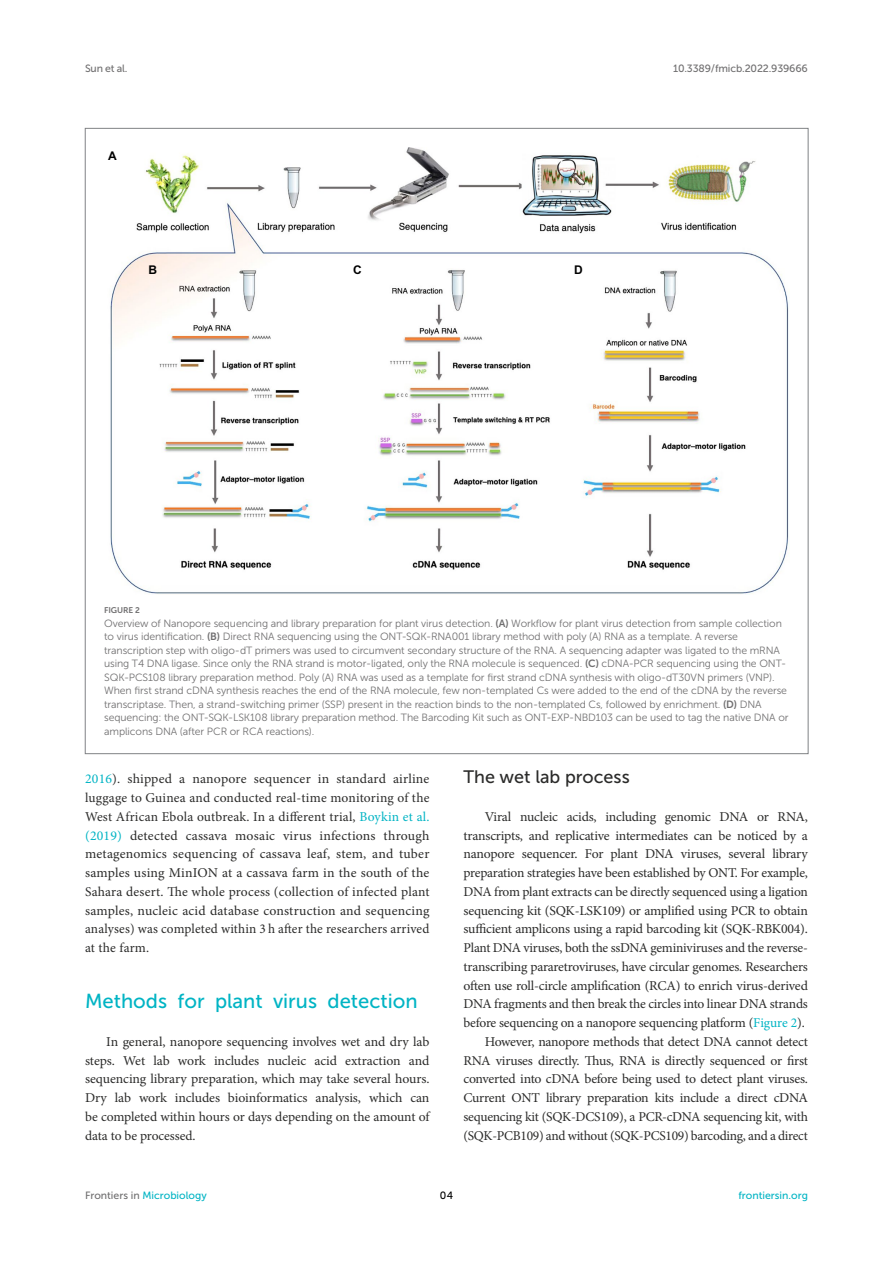
<style>
.page{position:relative;width:893px;height:1263px;background:#fff}
.page>*{position:absolute;margin:0;border:0;box-sizing:border-box;transform-origin:0 0}
.HEAD_1{font:20.25px "Museo Sans 500";color:#00b4c4}
.HEAD_2{font:18px "Museo Sans 500";color:#2b2b2a}
.TEXT_FLUSH{font:13.5px/18.8px "Minion Pro";letter-spacing:-.015em;color:#2b2b2a;text-align:justify}
.TEXT{font:13.5px/18.8px "Minion Pro";letter-spacing:-.005em;color:#2b2b2a;text-align:justify}
.t1{font:700 12px "Arial";color:#000}
.FIG_LEG{font:10.5px/13.5px "Museo Sans 300";letter-spacing:-.01em;color:#706f70}
.t2{font:10.5px "Museo Sans 500";color:#00b4c4}
.t3{font:10.5px "Museo Sans 500";letter-spacing:-.015em;color:#706f70}
.t4{font:10.5px "Museo Sans 500";color:#000}
.FIG_HD{font:8.25px "Museo Sans 700";letter-spacing:-.01em;color:#706f70}
.s1{font-family:"Museo Sans 700"}
.s2{color:#00b4c4}
.s3{color:#706f70}
</style>
<div class="page">
<img style="left:110px;top:147px;width:679px;height:447px">
<p class="t3" style="left:85px;top:63px;width:44px">Sun et al.</p>
<p class="t3" style="left:673px;top:63px;width:136px">10.3389/fmicb.2022.939666</p>
<p class="t1" style="left:108px;top:147px;width:10px">A</p>
<p class="t1" style="left:149px;top:262px;width:10px">B</p>
<p class="t1" style="left:353px;top:262px;width:10px">C</p>
<p class="t1" style="left:574px;top:262px;width:10px">D</p>
<p class="FIG_HD" style="left:104px;top:606px;width:37px">FIGURE 2</p>
<p class="FIG_LEG" style="left:104px;top:616px;width:686px">Overview of Nanopore sequencing and library preparation for plant virus detection. <span class="s1">(A)</span> Workflow for plant virus detection from sample collection to virus identification. <span class="s1">(B)</span> Direct RNA sequencing using the ONT-SQK-RNA001 library method with poly (A) RNA as a template. A reverse transcription step with oligo-dT primers was used to circumvent secondary structure of the RNA. A sequencing adapter was ligated to the mRNA using T4 DNA ligase. Since only the RNA strand is motor-ligated, only the RNA molecule is sequenced. <span class="s1">(C)</span> cDNA-PCR sequencing using the ONT-SQK-PCS108 library preparation method. Poly (A) RNA was used as a template for first strand cDNA synthesis with oligo-dT30VN primers (VNP).<br>When first strand cDNA synthesis reaches the end of the RNA molecule, few non-templated Cs were added to the end of the cDNA by the reverse transcriptase. Then, a strand-switching primer (SSP) present in the reaction binds to the non-templated Cs, followed by enrichment. <span class="s1">(D)</span> DNA sequencing: the ONT-SQK-LSK108 library preparation method. The Barcoding Kit such as ONT-EXP-NBD103 can be used to tag the native DNA or amplicons DNA (after PCR or RCA reactions).</p>
<p class="TEXT" style="left:85px;top:770px;width:346px"><span class="s2">2016</span>). shipped a nanopore sequencer in standard airline luggage to Guinea and conducted real-time monitoring of the West African Ebola outbreak. In a different trial, <span class="s2">Boykin et al. (2019)</span> detected cassava mosaic virus infections through metagenomics sequencing of cassava leaf, stem, and tuber samples using MinION at a cassava farm in the south of the Sahara desert. The whole process (collection of infected plant samples, nucleic acid database construction and sequencing analyses) was completed within 3 h after the researchers arrived at the farm.</p>
<p class="HEAD_1" style="left:85px;top:990px;width:334px">Methods for plant virus detection</p>
<p class="TEXT_FLUSH" style="left:85px;top:1032px;width:346px;text-indent:21px">In general, nanopore sequencing involves wet and dry lab steps. Wet lab work includes nucleic acid extraction and sequencing library preparation, which may take several hours.<br>Dry lab work includes bioinformatics analysis, which can be completed within hours or days depending on the amount of data to be processed.</p>
<p class="HEAD_2" style="left:463px;top:767px;width:168px">The wet lab process</p>
<p class="TEXT_FLUSH" style="left:463px;top:807px;width:346px;text-indent:21px">Viral nucleic acids, including genomic DNA or RNA, transcripts, and replicative intermediates can be noticed by a nanopore sequencer. For plant DNA viruses, several library preparation strategies have been established by ONT. For example, DNA from plant extracts can be directly sequenced using a ligation sequencing kit (SQK-LSK109) or amplified using PCR to obtain sufficient amplicons using a rapid barcoding kit (SQK-RBK004).<br>Plant DNA viruses, both the ssDNA geminiviruses and the reverse&shy;transcribing pararetroviruses, have circular genomes. Researchers often use roll-circle amplification (RCA) to enrich virus-derived DNA fragments and then break the circles into linear DNA strands before sequencing on a nanopore sequencing platform (<span class="s2">Figure 2</span>).</p>
<p class="TEXT" style="left:463px;top:1032px;width:346px;text-indent:21px">However, nanopore methods that detect DNA cannot detect RNA viruses directly. Thus, RNA is directly sequenced or first converted into cDNA before being used to detect plant viruses.<br>Current ONT library preparation kits include a direct cDNA sequencing kit (SQK-DCS109), a PCR-cDNA sequencing kit, with (SQK-PCB109) and without (SQK-PCS109) barcoding, and a direct</p>
<p class="t2" style="left:85px;top:1190px;width:123px"><span class="s3">Frontiers in</span> Microbiology</p>
<p class="t4" style="left:440px;top:1190px;width:15px">04</p>
<p class="t2" style="left:738px;top:1190px;width:71px">frontiersin.org</p>
</div>
